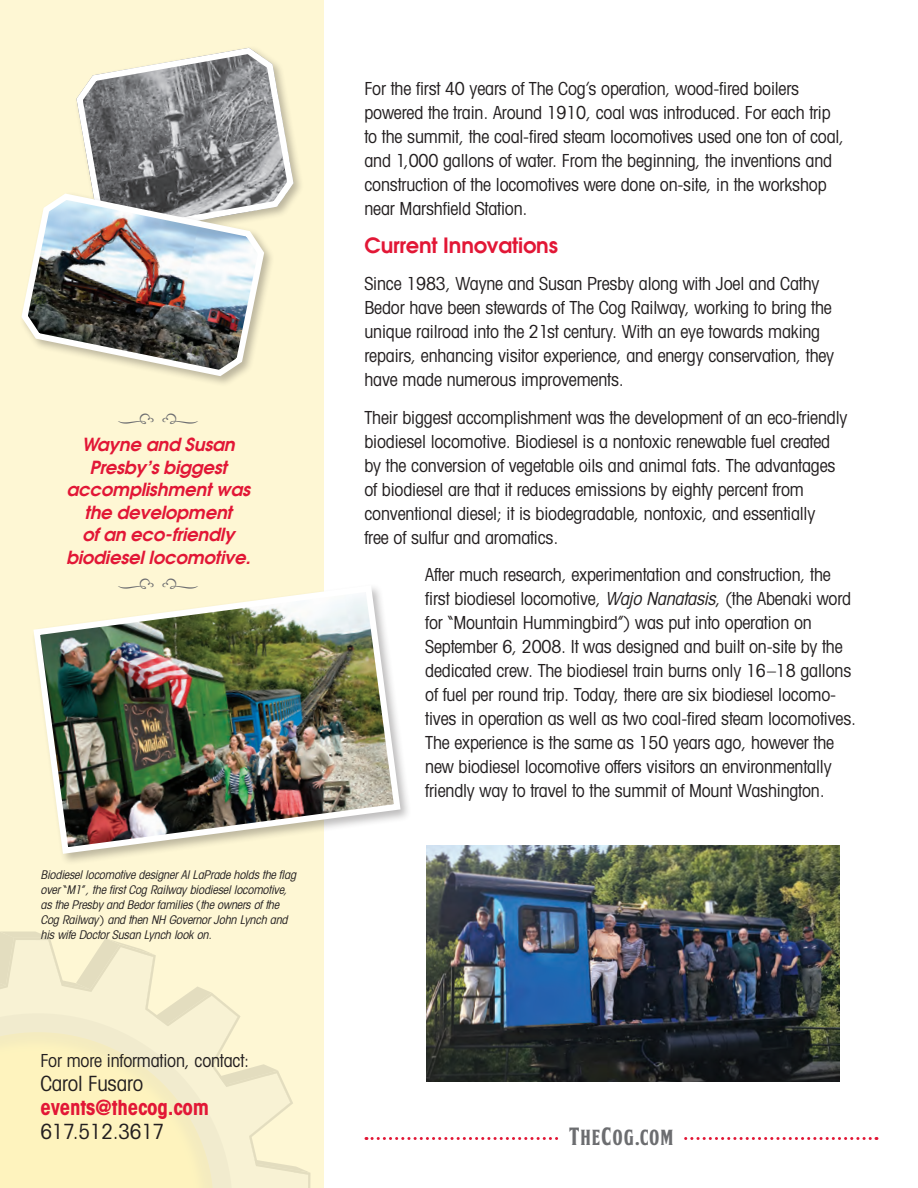
<style>
.page{position:relative;width:918px;height:1188px;background:#fff}
.page>*{position:absolute;margin:0;border:0;box-sizing:border-box;transform-origin:0 0}
.t1{font:30px "Type Embellishments One Let Plain";color:#6c6d70}
.t2{font:condensed 21px "Avant Garde";letter-spacing:-.01em;color:#231f20}
.t3{font:600 21px "Avant Garde";letter-spacing:-.01em;color:#e21736}
.t4{font:700 condensed 21px "Avant Garde";letter-spacing:-.01em;color:#e21736}
.t5{font:21px "FTYSKORZHENNCV";letter-spacing:.04em;color:#6c6d70}
.t6{font:condensed 18px/24px "Avant Garde";letter-spacing:-.01em;color:#231f20}
.t7{font:italic 600 18px/22.5px "Avant Garde";color:#e21736;text-align:center}
.t8{font:italic condensed 12px/15px "Avant Garde";color:#231f20}
.s1{font-style:normal}
.s2{font-style:italic}
.s3{font-size:24px}
</style>
<div class="page">
<div style="left:0;top:0;width:324px;height:1188px;background:#fef7d4"></div>
<svg style="left:0;top:932px;width:310px;height:256px"></svg>
<svg style="left:366px;top:1137px;width:511px;height:3px"></svg>
<div style="left:560px;top:1127px;width:122px;height:27px;background:#fff"></div>
<div style="left:31px;top:583px;width:381px;height:282px;background:#231f20;opacity:.3"></div>
<img style="left:31px;top:583px;width:373px;height:274px">
<svg style="left:76px;top:47px;width:221px;height:168px"></svg>
<div style="left:19px;top:191px;width:256px;height:196px;background:#231f20;opacity:.3"></div>
<img style="left:19px;top:188px;width:248px;height:191px">
<img style="left:427px;top:845px;width:412px;height:236px">
<p class="t1" style="left:117px;top:407px;width:84px">j i</p>
<p class="t7" style="left:66px;top:433px;width:191px">Wayne and Susan<br>Presby’sbiggest accomplishmentwas the development ofan eco-friendly biodiesellocomotive.</p>
<p class="t1" style="left:117px;top:572px;width:84px">j i</p>
<p class="t8" style="left:40px;top:867px;width:260px">BiodiesellocomotivedesignerAlLaPradeholdstheflag over<span class="s1">“</span> M1<span class="s1">”</span> ,thefirstCog Railway biodiesellocomotive, asthePresby and Bedorfamilies<span class="s1">(</span> theownersofthe Cog Railway <span class="s1">)</span> and then NH GovernorJohn Lynch and hiswifeDoctorSusan Lynch lookon.</p>
<p class="t6" style="left:40px;top:1048px;width:210px">For more information, contact:</p>
<p class="t2" style="left:40px;top:1071px;width:104px">Carol Fusaro</p>
<p class="t4" style="left:40px;top:1094px;width:170px">events@thecog.com</p>
<p class="t2" style="left:40px;top:1119px;width:126px">617.512.3617</p>
<p class="t6" style="left:364px;top:76px;width:481px">For the first 40 years of The Cog’s operation, wood-fired boilers powered the train. Around 1910, coal was introduced. For each trip to the summit, the coal-fired steam locomotives used one ton of coal, and 1,000 gallons of water. From the beginning, the inventions and construction of the locomotives were done on-site, in the workshop near Marshfield Station.</p>
<p class="t3" style="left:364px;top:231px;width:195px">Current Innovations</p>
<p class="t6" style="left:364px;top:271px;width:471px">Since 1983, Wayne and Susan Presby along with Joel and Cathy Bedor have been stewards of The Cog Railway, working to bring the unique railroad into the 21st century. With an eye towards making repairs, enhancing visitor experience, and energy conservation, they have made numerous improvements.</p>
<p class="t6" style="left:364px;top:405px;width:484px">Their biggest accomplishment was the development of an eco-friendly biodiesel locomotive. Biodiesel is a nontoxic renewable fuel created by the conversion of vegetable oils and animal fats. The advantages of biodiesel are that it reduces emissions by eighty percent from conventional diesel; it is biodegradable, nontoxic, and essentially<br>free of sulfur and aromatics.</p>
<p class="t6" style="left:425px;top:562px;width:432px">After much research, experimentation and construction, the first biodiesel locomotive, <span class="s2">Wajo Nanatasis</span>, (the Abenaki word for “Mountain Hummingbird”) was put into operation on September 6, 2008. It was designed and built on-site by the dedicated crew. The biodiesel train burns only 16–18 gallons of fuel per round trip. Today, there are six biodiesel locomo&shy;tives in operation as well as two coal-fired steam locomotives.<br>The experience is the same as 150 years ago, however the new biodiesel locomotive offers visitors an environmentally friendly way to travel to the summit of Mount Washington.</p>
<p class="t5" style="left:569px;top:1123px;width:106px"><span class="s3">T</span>HE<span class="s3">C</span>OG.COM</p>
</div>
